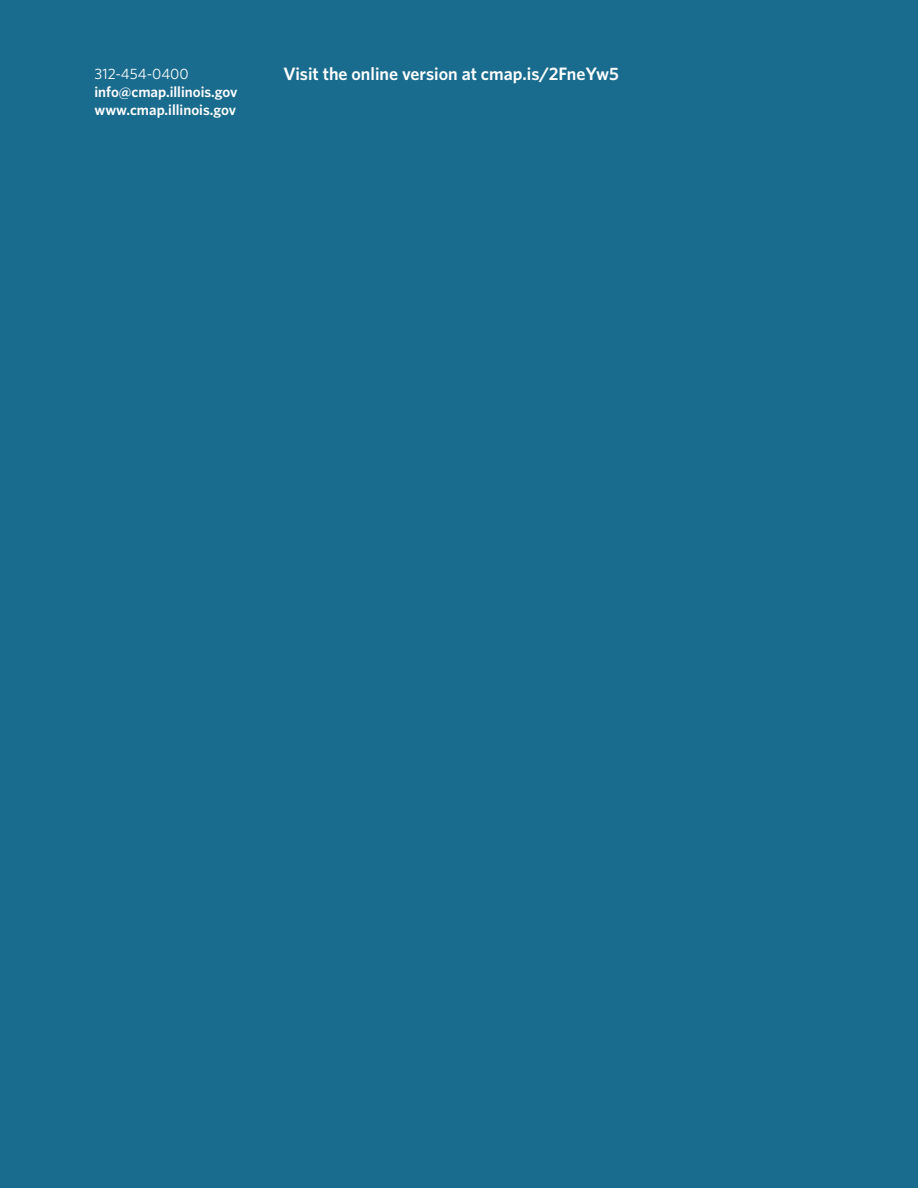
<style>
.page{position:relative;width:918px;height:1188px;background:#1a6c8e}
.page>*{position:absolute;margin:0;border:0;box-sizing:border-box;transform-origin:0 0}
.t1{font:600 18px "Whitney";color:#fff}
.t2{font:600 15px/18px "Whitney";color:#fff}
.t3{font:15px "Whitney";color:#fff}
</style>
<div class="page">
<p class="t3" style="left:94px;top:64px;width:96px">312-454-0400</p>
<p class="t1" style="left:284px;top:62px;width:337px">Visit the online version at cmap.is/2FneYw5</p>
<p class="t2" style="left:94px;top:83px;width:145px">info@cmap.illinois.gov www.cmap.illinois.gov</p>
</div>
